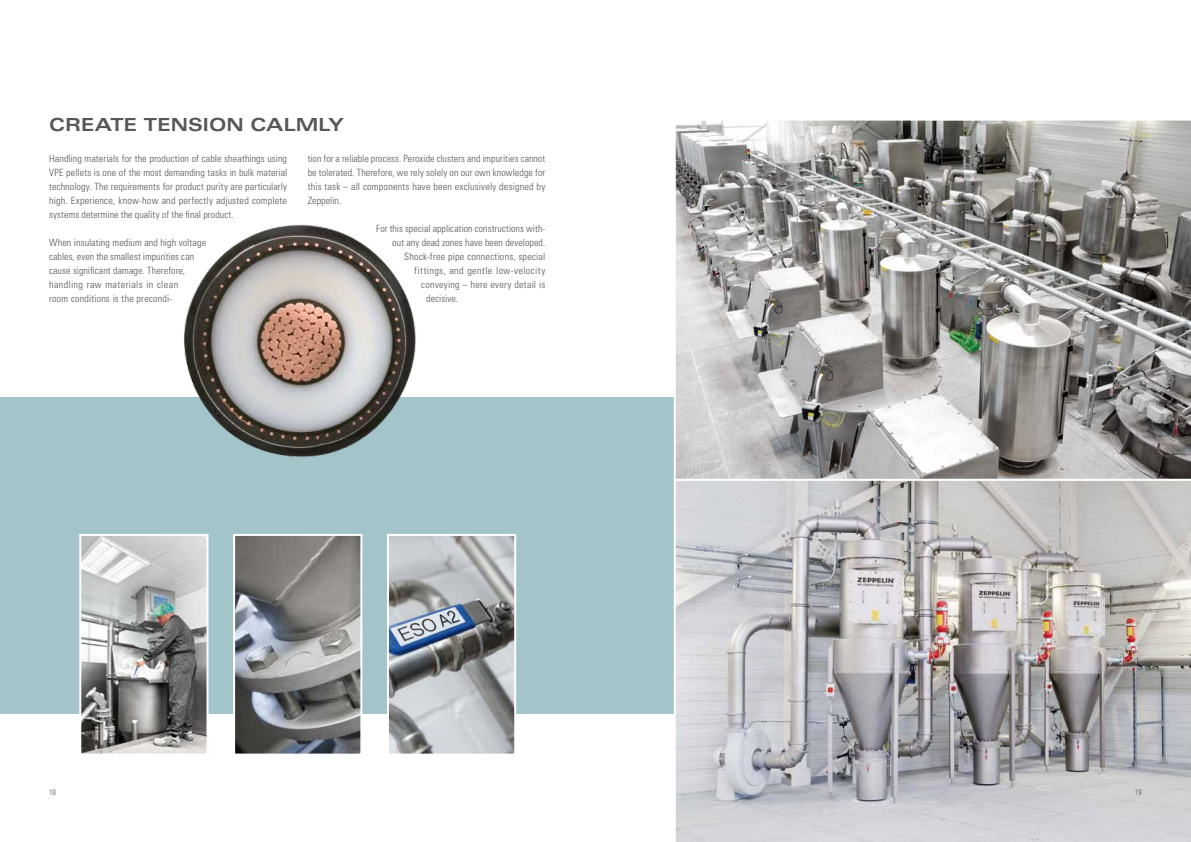
<style>
.page{position:relative;width:1191px;height:842px;background:#fff}
.page>*{position:absolute;margin:0;border:0;box-sizing:border-box;transform-origin:0 0}
.t1{font:700 expanded 18px "Univers LT Std";color:#575756}
.t2{font:300 condensed 10px/14px "Univers LT Std";letter-spacing:.01em;color:#575756;text-align:justify}
.t3{font:300 condensed 10px "Univers LT Std";letter-spacing:.035em;color:#575756}
.t4{font:300 condensed 8px "Univers LT Std";color:#575756}
</style>
<div class="page">
<div style="left:0;top:398px;width:850px;height:316px;background:#a3c5ca"></div>
<svg style="left:674px;top:120px;width:517px;height:359px;background:#a19f9d"></svg>
<svg style="left:674px;top:479px;width:517px;height:363px;background:#bcbabc"></svg>
<img style="left:173px;top:224px;width:249px;height:234px">
<img style="left:236px;top:537px;width:123px;height:215px">
<div style="left:233px;top:534px;width:129px;height:221px;border:2px solid #fff"></div>
<img style="left:82px;top:537px;width:123px;height:215px">
<div style="left:79px;top:534px;width:129px;height:221px;border:2px solid #fff"></div>
<img style="left:390px;top:537px;width:123px;height:215px">
<div style="left:387px;top:534px;width:129px;height:221px;border:2px solid #fff"></div>
<h1 class="t1" style="left:49px;top:114px;width:296px">CREATE TENSION CALMLY</h1>
<p class="t2" style="left:49px;top:151px;width:240px">Handling materials for the production of cable sheathings using VPE pellets is one of the most demanding tasks in bulk material technology. The requirements for product purity are particularly high. Experience, know-how and perfectly adjusted complete systems determine the quality of the final product.</p>
<p class="t2" style="left:49px;top:235px;width:158px;text-align:left">When insulating medium and high voltage cables, even the smallest impurities can cause significant damage. Therefore, handling raw materials in clean<br>room conditions is the precondi-</p>
<p class="t2" style="left:308px;top:151px;width:239px">tion for a reliable process. Peroxide clusters and impurities cannot be tolerated. Therefore, we rely solely on our own knowledge for this task – all components have been exclusively designed by Zeppelin.</p>
<p class="t2" style="left:376px;top:221px;width:170px">For this special application constructions with-</p>
<p class="t2" style="left:392px;top:235px;width:154px">out any dead zones have been developed.</p>
<p class="t2" style="left:404px;top:249px;width:143px">Shock-free pipe connections, special</p>
<p class="t3" style="left:414px;top:264px;width:132px">fittings, and gentle low-velocity</p>
<p class="t2" style="left:421px;top:277px;width:125px">conveying – here every detail is</p>
<p class="t2" style="left:426px;top:291px;width:33px">decisive.</p>
<p class="t4" style="left:49px;top:788px;width:8px">18</p>
<p class="t4" style="left:1135px;top:788px;width:8px">19</p>
</div>
